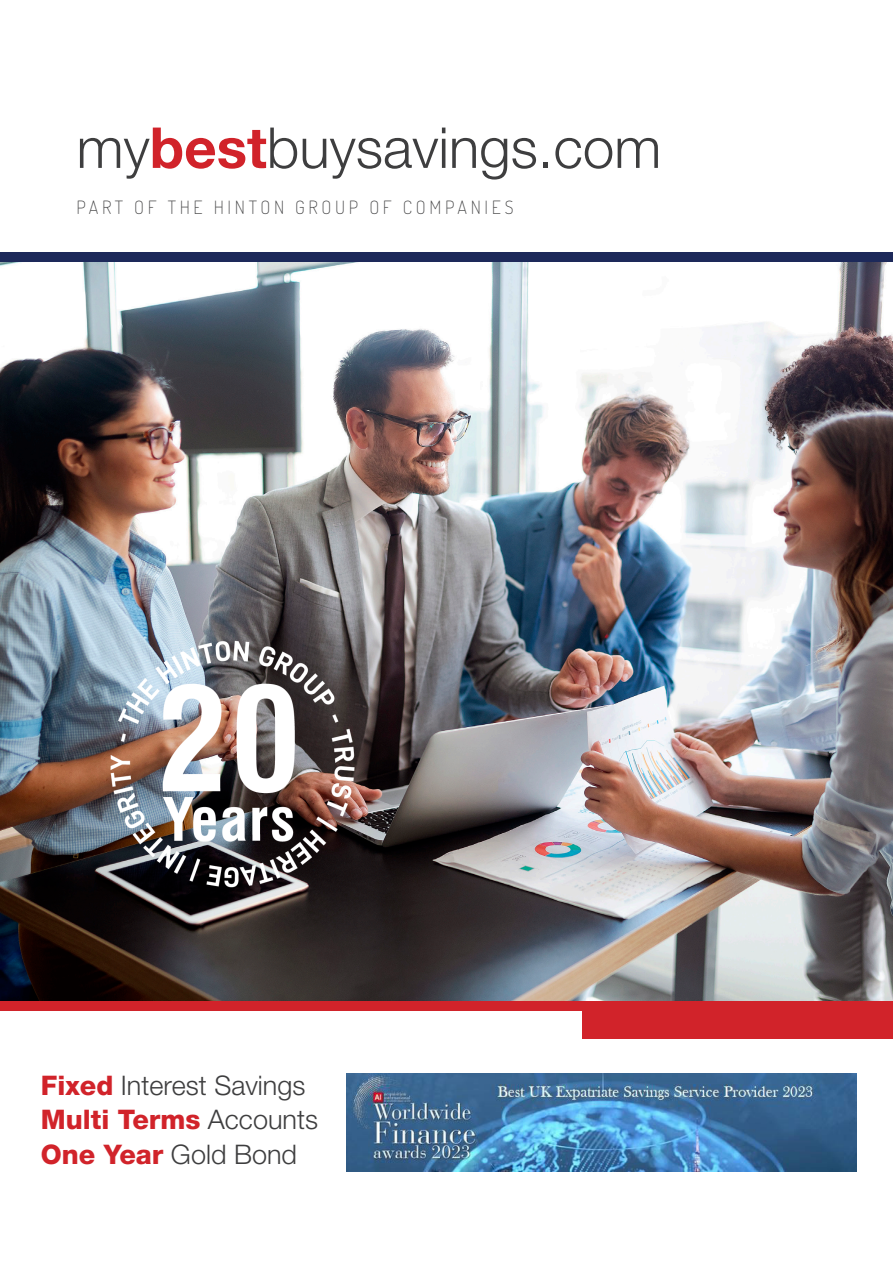
<style>
.page{position:relative;width:893px;height:1263px;background:#fff}
.page>*{position:absolute;margin:0;border:0;box-sizing:border-box;transform-origin:0 0}
.t1{font:300 56.55px "Helvetica Neue LT Std";color:#3e3e3f}
.t2{font:300 27px "Helvetica Neue LT Std";color:#3e3e3f}
.t3{font:800 27px "Helvetica Neue LT Std";color:#d1232a}
.t4{font:18.3px "Dosis";letter-spacing:.2em;color:#3e3e3f}
.s1{font-weight:700;color:#d1232a}
.s2{font-weight:800;color:#d1232a}
.s3{font-weight:300;color:#3e3e3f}
</style>
<div class="page">
<div style="left:583px;top:697px;width:310px;height:341px;background:#d1232a"></div>
<img style="left:0;top:262px;width:893px;height:739px">
<div style="left:0;top:1001px;width:893px;height:10px;background:#d1232a"></div>
<div style="left:0;top:252px;width:893px;height:10px;background:#1d295a"></div>
<img style="left:95px;top:625px;width:275px;height:278px">
<img style="left:346px;top:1074px;width:510px;height:97px">
<p class="t1" style="left:77px;top:113px;width:586px">my<span class="s1">best</span>buysavings.com</p>
<p class="t4" style="left:77px;top:194px;width:438px">PART OF THE HINTON GROUP OF COMPANIES</p>
<p class="t2" style="left:41px;top:1068px;width:266px"><span class="s2">Fixed</span> Interest Savings</p>
<p class="t3" style="left:41px;top:1103px;width:279px">Multi Terms <span class="s3">Accounts</span></p>
<p class="t2" style="left:41px;top:1137px;width:258px"><span class="s2">One Year</span> Gold Bond</p>
</div>
